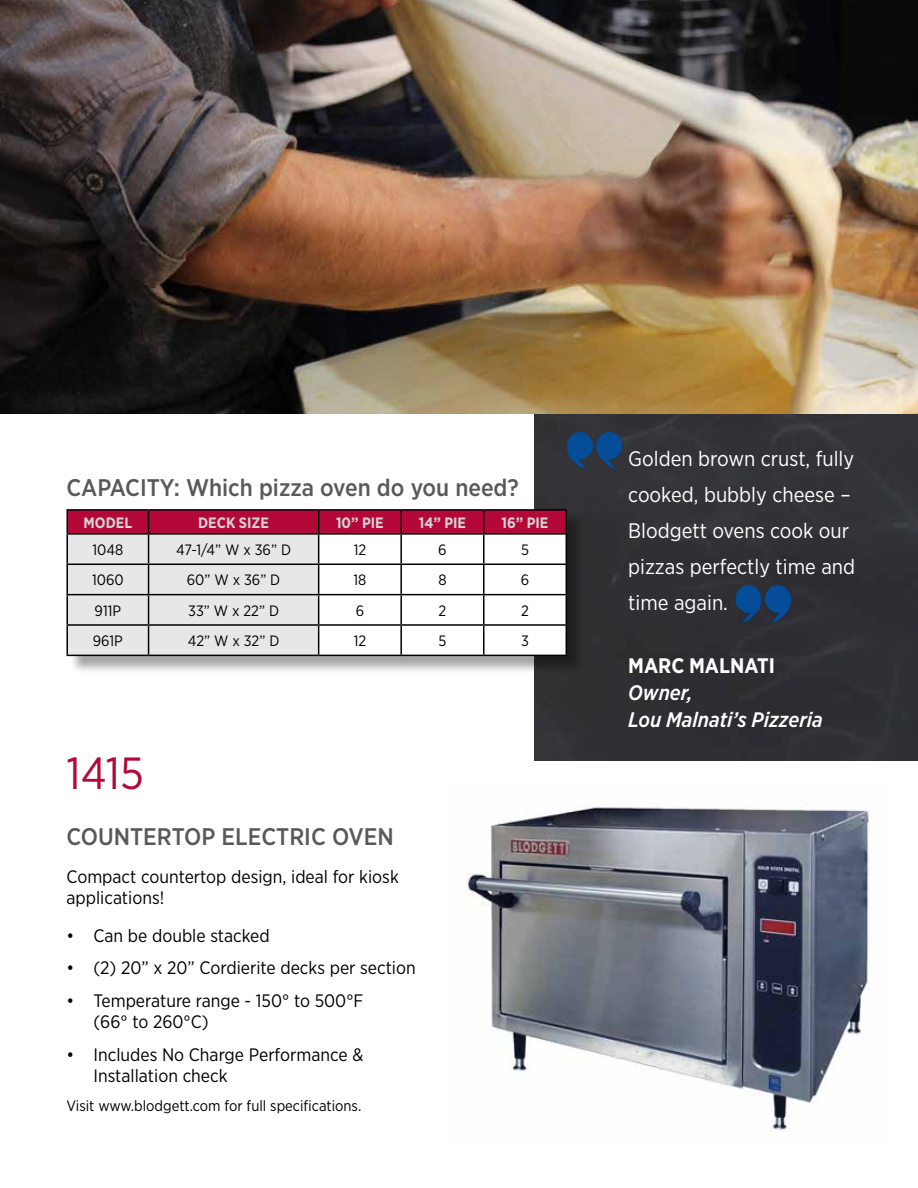
<style>
.page{position:relative;width:918px;height:1188px;background:#fff}
.page>*{position:absolute;margin:0;border:0;box-sizing:border-box;transform-origin:0 0}
.t1{font:45px "Gotham Narrow";color:#b30838}
.t2{font:500 24px "Gotham Narrow";color:#58595b}
.t3{font:21px/36px "Gotham Narrow";color:#fff}
.t4{font:italic 500 21px/27px "Gotham Narrow";color:#fff}
.t5{font:700 21px "Gotham Narrow";color:#fff}
.t6{font:18px/21.6px "Gotham Narrow";color:#000}
.t7{font:15px "Gotham Narrow";color:#000}
.t8{font:700 15px "Gotham Narrow";color:#d1d3d4}
</style>
<div class="page">
<div style="left:534px;top:414px;width:384px;height:346px;background:#303034"></div>
<img style="left:0;top:0;width:918px;height:414px">
<div style="left:69px;top:511px;width:517px;height:164px;background:#000;opacity:.35"></div>
<hr style="left:66px;top:509px;width:83px;height:2px;background:#000">
<hr style="left:66px;top:511px;width:2px;height:22px;background:#000">
<hr style="left:149px;top:509px;width:170px;height:2px;background:#000">
<hr style="left:319px;top:509px;width:82px;height:2px;background:#000">
<hr style="left:401px;top:509px;width:83px;height:2px;background:#000">
<hr style="left:484px;top:509px;width:83px;height:2px;background:#000">
<hr style="left:66px;top:533px;width:83px;height:2px;background:#000">
<hr style="left:66px;top:535px;width:2px;height:29px;background:#000">
<hr style="left:66px;top:564px;width:83px;height:1px;background:#000">
<hr style="left:66px;top:565px;width:2px;height:29px;background:#000">
<hr style="left:66px;top:594px;width:83px;height:1px;background:#000">
<hr style="left:66px;top:595px;width:2px;height:29px;background:#000">
<hr style="left:66px;top:624px;width:83px;height:2px;background:#000">
<hr style="left:66px;top:626px;width:2px;height:29px;background:#000">
<svg style="left:67px;top:510px;width:500px;height:145px"></svg>
<hr style="left:66px;top:655px;width:83px;height:1px;background:#000">
<hr style="left:149px;top:655px;width:170px;height:1px;background:#000">
<hr style="left:319px;top:655px;width:82px;height:1px;background:#000">
<hr style="left:401px;top:655px;width:83px;height:1px;background:#000">
<hr style="left:484px;top:655px;width:83px;height:1px;background:#000">
<img style="left:568px;top:432px;width:57px;height:44px">
<img style="left:735px;top:586px;width:56px;height:44px">
<img style="left:465px;top:807px;width:405px;height:324px">
<h2 class="t2" style="left:66px;top:472px;width:454px">CAPACITY: Which pizza oven do you need?</h2>
<p class="t8" style="left:84px;top:513px;width:50px">MODEL</p>
<p class="t8" style="left:198px;top:513px;width:72px">DECK SIZE</p>
<p class="t8" style="left:336px;top:513px;width:49px">10” PIE</p>
<p class="t8" style="left:419px;top:513px;width:49px">14” PIE</p>
<p class="t8" style="left:502px;top:513px;width:48px">16” PIE</p>
<p class="t7" style="left:93px;top:541px;width:32px">1048</p>
<p class="t7" style="left:176px;top:541px;width:116px">47-1/4” W x 36” D</p>
<p class="t7" style="left:354px;top:541px;width:14px">12</p>
<p class="t7" style="left:438px;top:541px;width:10px">6</p>
<p class="t7" style="left:521px;top:541px;width:9px">5</p>
<p class="t7" style="left:92px;top:571px;width:33px">1060</p>
<p class="t7" style="left:187px;top:571px;width:95px">60” W x 36” D</p>
<p class="t7" style="left:353px;top:571px;width:14px">18</p>
<p class="t7" style="left:438px;top:571px;width:10px">8</p>
<p class="t7" style="left:521px;top:571px;width:10px">6</p>
<p class="t7" style="left:95px;top:601px;width:28px">911P</p>
<p class="t7" style="left:188px;top:601px;width:92px">33” W x 22” D</p>
<p class="t7" style="left:356px;top:601px;width:10px">6</p>
<p class="t7" style="left:439px;top:601px;width:9px">2</p>
<p class="t7" style="left:521px;top:601px;width:9px">2</p>
<p class="t7" style="left:93px;top:632px;width:32px">961P</p>
<p class="t7" style="left:188px;top:632px;width:93px">42” W x 32” D</p>
<p class="t7" style="left:354px;top:632px;width:14px">12</p>
<p class="t7" style="left:439px;top:632px;width:9px">5</p>
<p class="t7" style="left:521px;top:632px;width:9px">3</p>
<h1 class="t1" style="left:66px;top:745px;width:79px">1415</h1>
<h2 class="t2" style="left:66px;top:821px;width:329px">COUNTERTOP ELECTRIC OVEN</h2>
<p class="t6" style="left:66px;top:865px;width:334px">Compact countertop design, ideal for kiosk applications!</p>
<p class="t6" style="left:66px;top:925px;width:205px">• Can be double stacked</p>
<p class="t6" style="left:66px;top:957px;width:351px">• (2) 20” x 20” Cordierite decks per section</p>
<p class="t6" style="left:93px;top:989px;width:271px;text-indent:-27px">• Temperature range - 150° to 500°F (66° to 260°C)</p>
<p class="t6" style="left:93px;top:1043px;width:271px;text-indent:-27px">• Includes No Charge Performance &amp;<br>Installation check</p>
<p class="t7" style="left:66px;top:1097px;width:296px">Visit www.blodgett.com for full specifications.</p>
<p class="t3" style="left:628px;top:440px;width:228px">Golden brown crust, fully cooked, bubbly cheese –<br>Blodgett ovens cook our pizzas perfectly time and time again.</p>
<p class="t5" style="left:628px;top:652px;width:148px">MARC MALNATI</p>
<p class="t4" style="left:628px;top:678px;width:196px">Owner,<br>Lou Malnati’s Pizzeria</p>
</div>
